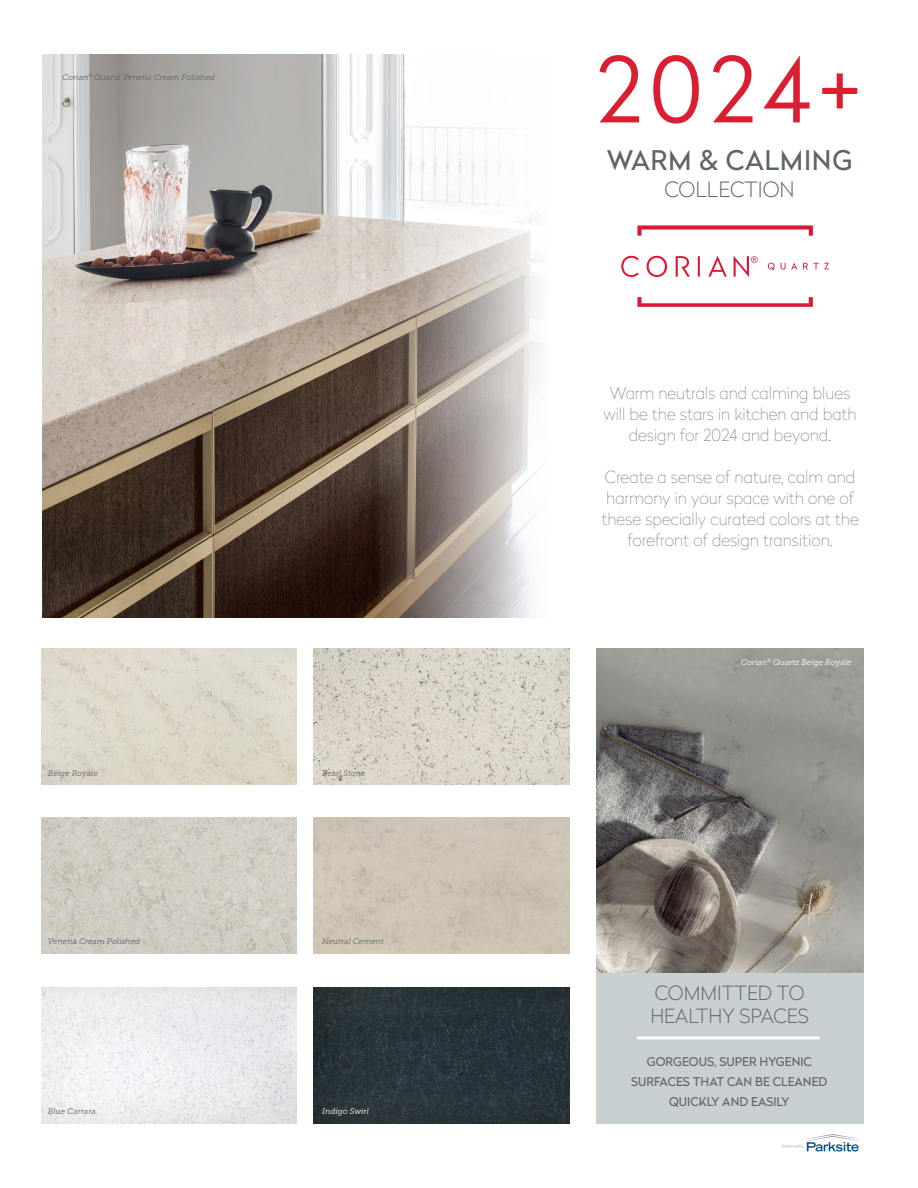
<style>
.page{position:relative;width:918px;height:1188px;background:#fff}
.page>*{position:absolute;margin:0;border:0;box-sizing:border-box;transform-origin:0 0}
.t1{font:300 90px "Radikal";color:#da1f32}
.t2{font:27px "Radikal";letter-spacing:.025em;color:#5f636a}
.t3{font:100 21px "Radikal";color:#5f636a}
.t4{font:100 19.5px/23.4px "Radikal";color:#5f636a}
.t5{font:100 16.5px/21px "Radikal";color:#5f636a;text-align:center}
.t6{font:12px/19.8px "Radikal";color:#5f636a;text-align:center}
.t7{font:italic 8.1px "Museo Slab 300";color:#5f636a}
.t8{font:italic 8.1px "Museo Slab 300";color:#fff}
</style>
<div class="page">
<img style="left:42px;top:54px;width:317px;height:564px">
<svg style="left:359px;top:54px;width:274px;height:564px"></svg>
<svg style="left:637px;top:297px;width:176px;height:10px"></svg>
<svg style="left:768px;top:263px;width:7px;height:7px"></svg>
<svg style="left:781px;top:263px;width:16px;height:7px"></svg>
<svg style="left:803px;top:263px;width:26px;height:6px"></svg>
<svg style="left:621px;top:256px;width:137px;height:21px"></svg>
<svg style="left:637px;top:225px;width:176px;height:11px"></svg>
<img style="left:41px;top:818px;width:256px;height:136px">
<img style="left:314px;top:648px;width:256px;height:136px">
<img style="left:314px;top:987px;width:256px;height:137px">
<img style="left:41px;top:987px;width:256px;height:137px">
<div style="left:314px;top:818px;width:256px;height:136px;background:#cdc3b4"></div>
<img style="left:41px;top:648px;width:256px;height:136px">
<div style="left:596px;top:973px;width:268px;height:151px;background:#c7cfd0"></div>
<hr style="left:637px;top:1036px;width:183px;height:3px;background:#fff">
<img style="left:596px;top:648px;width:268px;height:325px">
<svg style="left:782px;top:1134px;width:77px;height:18px"></svg>
<p class="t7" style="left:62px;top:72px;width:154px">Corian<sup>®</sup> Quartz Venetia Cream Polished</p>
<p class="t7" style="left:48px;top:769px;width:51px">Beige Royale</p>
<p class="t7" style="left:322px;top:769px;width:45px">Pearl Stone</p>
<p class="t7" style="left:48px;top:937px;width:94px">Venetia Cream Polished</p>
<p class="t7" style="left:322px;top:937px;width:63px">Neutral Cement</p>
<p class="t7" style="left:48px;top:1107px;width:49px">Blue Carrara</p>
<p class="t8" style="left:322px;top:1107px;width:48px">Indigo Swirl</p>
<h1 class="t1" style="left:596px;top:27px;width:266px">2024+</h1>
<h2 class="t2" style="left:607px;top:141px;width:247px">WARM &amp; CALMING</h2>
<p class="t3" style="left:664px;top:175px;width:132px">COLLECTION</p>
<p class="t5" style="left:603px;top:382px;width:255px">Warm neutrals and calming blues will be the stars in kitchen and bath design for 2024 and beyond.</p>
<p class="t5" style="left:601px;top:466px;width:259px">Create a sense of nature, calm and harmony in your space with one of these specially curated colors at the forefront of design transition.</p>
<p class="t8" style="left:741px;top:658px;width:112px">Corian<sup>®</sup> Quartz Beige Royale</p>
<p class="t4" style="left:650px;top:980px;width:160px">COMMITTED TO<br>HEALTHY SPACES</p>
<p class="t6" style="left:631px;top:1051px;width:198px">GORGEOUS, SUPER HYGENIC<br>SURFACES THAT CAN BE CLEANED<br>QUICKLY AND EASILY</p>
</div>
